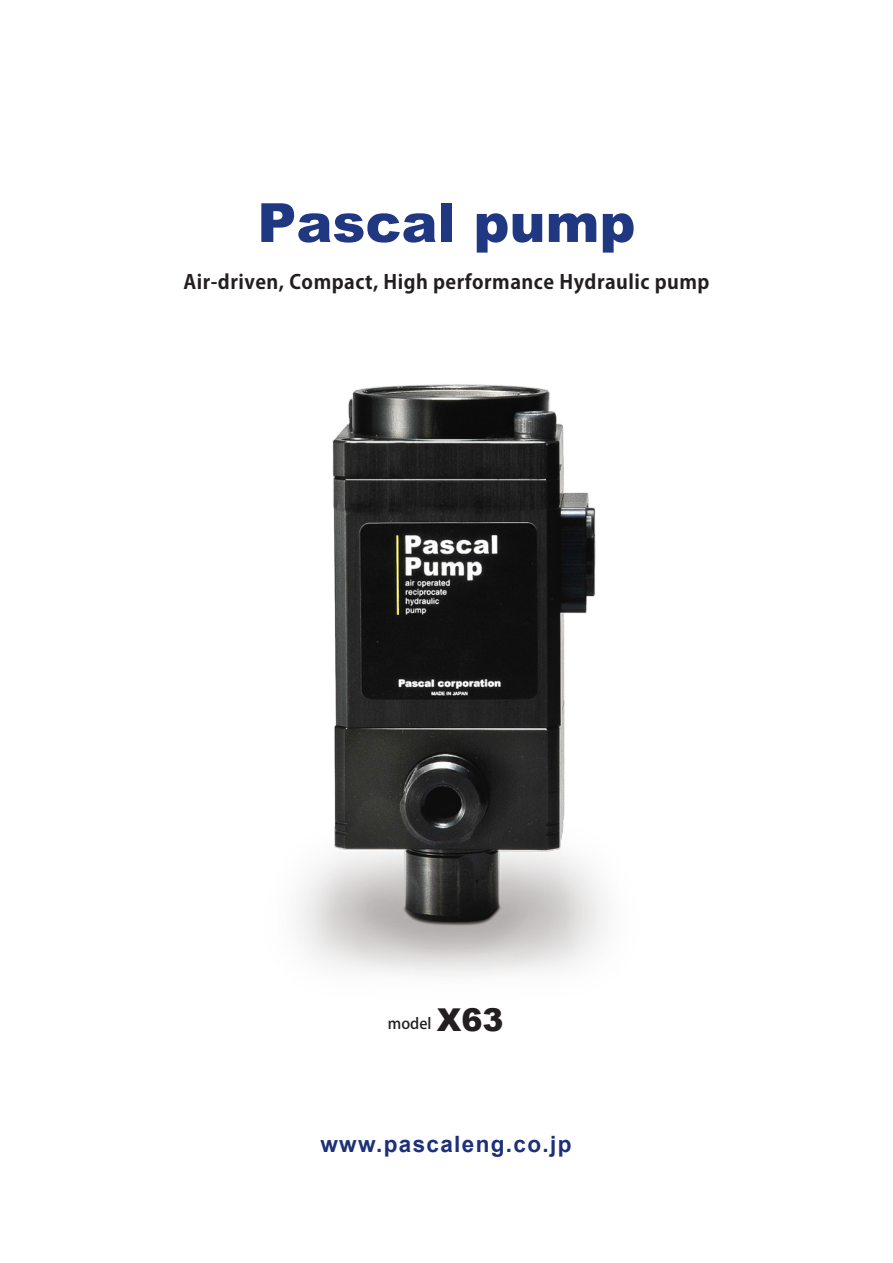
<style>
.page{position:relative;width:893px;height:1263px;background:#fff}
.page>*{position:absolute;margin:0;border:0;box-sizing:border-box;transform-origin:0 0}
.t1{font:900 54px "Arial";color:#203882}
.t2{font:900 31.5px "Arial";color:#231f20}
.t3{font:700 22.5px "Arial";letter-spacing:.06em;color:#1c3177}
.t4{font:700 19.5px "Koz Go Pro";letter-spacing:.025em;color:#231f20}
.t5{font:500 15px "Koz Go Pro";color:#231f20}
</style>
<div class="page">
<img style="left:298px;top:384px;width:307px;height:591px">
<p class="t1" style="left:257px;top:183px;width:380px">Pascal pump</p>
<p class="t4" style="left:183px;top:270px;width:528px">Air-driven, Compact, High performance Hydraulic pump</p>
<p class="t5" style="left:388px;top:1014px;width:45px">model</p>
<p class="t2" style="left:437px;top:996px;width:68px">X63</p>
<p class="t3" style="left:320px;top:1128px;width:253px">www.pascaleng.co.jp</p>
</div>
